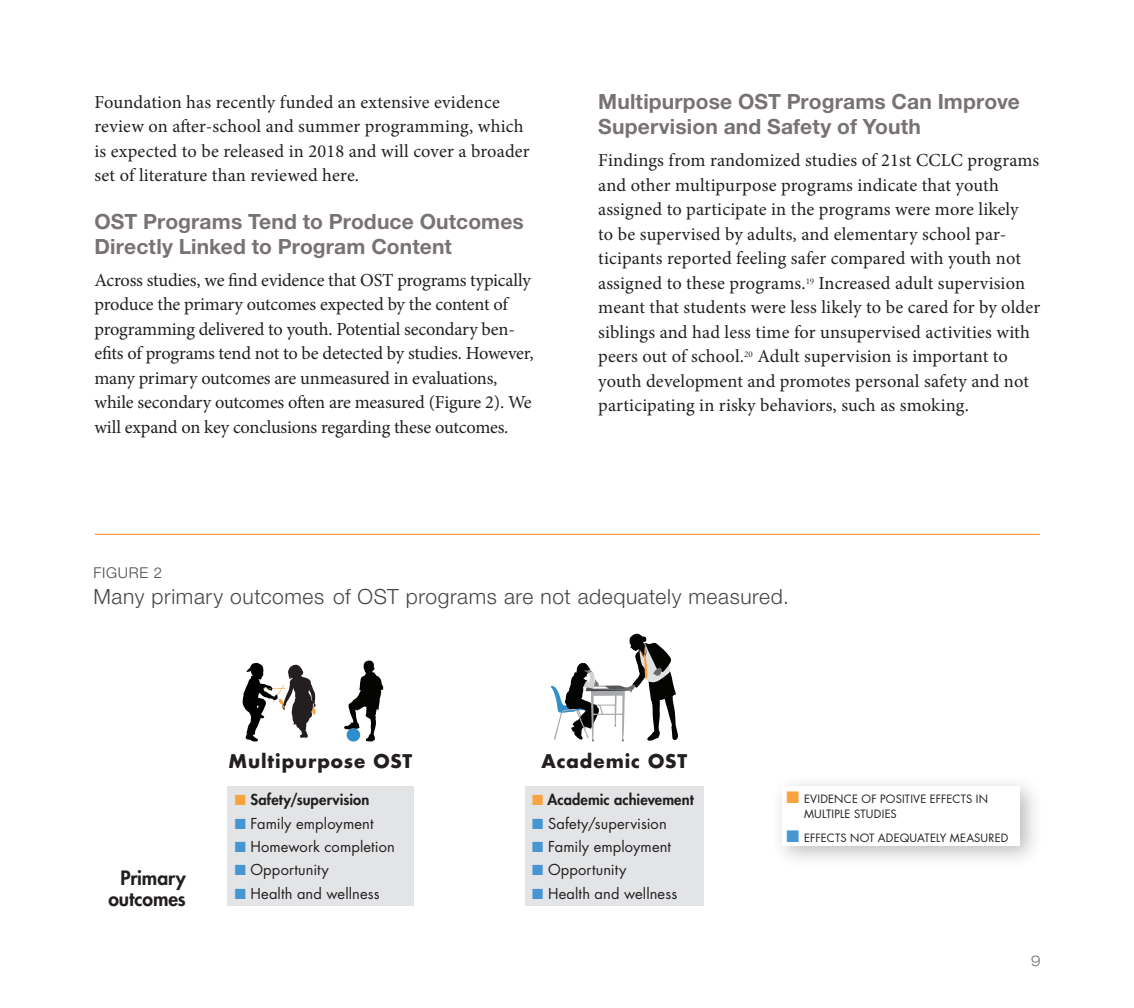
<style>
.page{position:relative;width:1134px;height:1008px;background:#fff}
.page>*{position:absolute;margin:0;border:0;box-sizing:border-box;transform-origin:0 0}
.t1{font:700 21px/24.5px "Helvetica Neue LT Std";letter-spacing:.005em;color:#787372}
.t2{font:300 21px "Helvetica Neue LT Std";letter-spacing:.03em;color:#494645}
.t3{font:800 19.25px/21px "Futura Std";letter-spacing:-.005em;color:#231f20;text-align:right}
.t4{font:18.38px/24.5px "Minion Pro";color:#231f20}
.t5{font:700 18.38px "Futura Std";letter-spacing:.05em;color:#231f20}
.t6{font:300 14.88px "Helvetica Neue LT Std";letter-spacing:.05em;color:#494645}
.t7{font:300 expanded 14.88px "Helvetica Neue LT Std";color:#787372}
.t8{font:14.7px "Futura Std";letter-spacing:.01em;color:#231f20}
.t9{font:800 14.7px "Futura Std";letter-spacing:.005em;color:#231f20}
.t10{font:11.2px/15.4px "Futura Std";letter-spacing:.015em;color:#231f20}
.s1{color:#f9a33e}
.s2{color:#4696d1}
</style>
<div class="page">
<div style="left:228px;top:786px;width:186px;height:120px;background:#e3e4e6"></div>
<div style="left:525px;top:786px;width:179px;height:120px;background:#e3e4e6"></div>
<div style="left:770px;top:774px;width:273px;height:95px;background:#231f20;opacity:.3"></div>
<div style="left:783px;top:786px;width:237px;height:59px;background:#fff"></div>
<svg style="left:550px;top:633px;width:128px;height:109px"></svg>
<svg style="left:243px;top:663px;width:73px;height:79px"></svg>
<svg style="left:344px;top:661px;width:39px;height:81px"></svg>
<hr style="left:95px;top:534px;width:945px;height:1px;background:#f5871f">
<p class="t4" style="left:94px;top:90px;width:437px">Foundation has recently funded an extensive evidence review on after-school and summer programming, which is expected to be released in 2018 and will cover a broader set of literature than reviewed here.</p>
<p class="t1" style="left:94px;top:209px;width:431px">OST Programs Tend to Produce Outcomes<br>Directly Linked to Program Content</p>
<p class="t4" style="left:94px;top:268px;width:441px">Across studies, we find evidence that OST programs typically produce the primary outcomes expected by the content of programming delivered to youth. Potential secondary ben&shy;efits of programs tend not to be detected by studies. However, many primary outcomes are unmeasured in evaluations, while secondary outcomes often are measured (Figure 2). We will expand on key conclusions regarding these outcomes.</p>
<p class="t1" style="left:598px;top:89px;width:423px">Multipurpose OST Programs Can Improve<br>Supervision and Safety of Youth</p>
<p class="t4" style="left:598px;top:148px;width:444px">Findings from randomized studies of 21st CCLC programs and other multipurpose programs indicate that youth assigned to participate in the programs were more likely<br>to be supervised by adults, and elementary school par&shy;ticipants reported feeling safer compared with youth not assigned to these programs.<sup>19</sup> Increased adult supervision meant that students were less likely to be cared for by older siblings and had less time for unsupervised activities with peers out of school.<sup>20</sup> Adult supervision is important to youth development and promotes personal safety and not participating in risky behaviors, such as smoking.</p>
<p class="t6" style="left:93px;top:564px;width:70px">FIGURE 2</p>
<p class="t2" style="left:93px;top:584px;width:697px">Many primary outcomes of OST programs are not adequately measured.</p>
<p class="t3" style="left:108px;top:867px;width:79px">Primary outcomes</p>
<p class="t5" style="left:229px;top:749px;width:185px">Multipurpose OST</p>
<p class="t5" style="left:542px;top:749px;width:147px">Academic OST</p>
<p class="t9" style="left:235px;top:791px;width:136px"><span class="s1">■</span> Safety/supervision</p>
<p class="t8" style="left:235px;top:814px;width:140px"><span class="s2">■</span> Family employment</p>
<p class="t8" style="left:235px;top:837px;width:162px"><span class="s2">■</span> Homework completion</p>
<p class="t8" style="left:235px;top:860px;width:96px"><span class="s2">■</span> Opportunity</p>
<p class="t8" style="left:235px;top:884px;width:147px"><span class="s2">■</span> Health and wellness</p>
<p class="t9" style="left:532px;top:791px;width:163px"><span class="s1">■</span> Academic achievement</p>
<p class="t8" style="left:532px;top:814px;width:136px"><span class="s2">■</span> Safety/supervision</p>
<p class="t8" style="left:532px;top:837px;width:140px"><span class="s2">■</span> Family employment</p>
<p class="t8" style="left:532px;top:860px;width:96px"><span class="s2">■</span> Opportunity</p>
<p class="t8" style="left:532px;top:884px;width:147px"><span class="s2">■</span> Health and wellness</p>
<p class="t10" style="left:804px;top:791px;width:185px;text-indent:-17px"><span class="s1">■</span> EVIDENCE OF POSITIVE EFFECTS IN<br>MULTIPLE STUDIES</p>
<p class="t10" style="left:787px;top:830px;width:223px"><span class="s2">■</span> EFFECTS NOT ADEQUATELY MEASURED</p>
<p class="t7" style="left:1031px;top:952px;width:11px">9</p>
</div>
